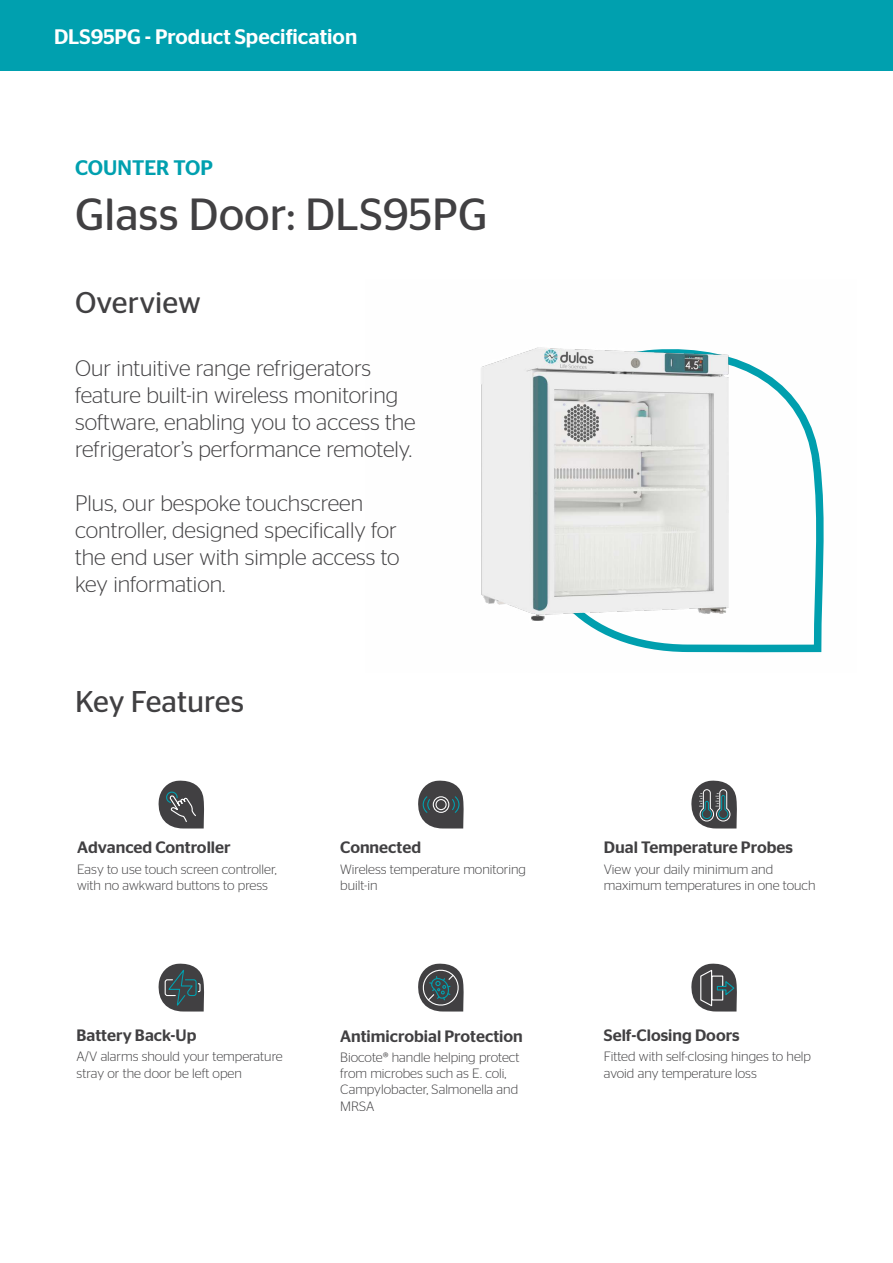
<style>
.page{position:relative;width:893px;height:1263px;background:#fff}
.page>*{position:absolute;margin:0;border:0;box-sizing:border-box;transform-origin:0 0}
.t1{font:45px "Stag Sans";color:#414042}
.t2{font:30px "Stag Sans";color:#414042}
.t3{font:300 22.5px/27px "Stag Sans";color:#414042}
.t4{font:500 21px "Stag Sans";color:#fff}
.t5{font:500 21px "Stag Sans";color:#00a0af}
.t6{font:500 16.5px "Stag Sans";color:#414042}
.t7{font:300 13.5px/16.2px "Stag Sans";color:#414042}
</style>
<div class="page">
<div style="left:0;top:0;width:893px;height:71px;background:#00a0af"></div>
<svg style="left:158px;top:780px;width:46px;height:48px"></svg>
<svg style="left:418px;top:780px;width:46px;height:48px;background:#65696b"></svg>
<svg style="left:418px;top:963px;width:46px;height:48px"></svg>
<svg style="left:691px;top:963px;width:46px;height:48px"></svg>
<img style="left:481px;top:347px;width:343px;height:306px">
<svg style="left:158px;top:963px;width:46px;height:48px;background:#5f696b"></svg>
<svg style="left:691px;top:780px;width:46px;height:48px;background:#6b7274"></svg>
<h3 class="t4" style="left:54px;top:24px;width:305px">DLS95PG - Product Specification</h3>
<h3 class="t5" style="left:75px;top:155px;width:139px">COUNTER TOP</h3>
<h1 class="t1" style="left:75px;top:189px;width:414px">Glass Door: DLS95PG</h1>
<h2 class="t2" style="left:75px;top:286px;width:127px">Overview</h2>
<h3 class="t3" style="left:75px;top:354px;width:342px">Our intuitive range refrigerators feature built-in wireless monitoring software, enabling you to access the refrigerator’s performance remotely.</h3>
<h3 class="t3" style="left:75px;top:489px;width:326px">Plus, our bespoke touchscreen controller, designed specifically for the end user with simple access to key information.</h3>
<h2 class="t2" style="left:75px;top:684px;width:170px">Key Features</h2>
<p class="t6" style="left:77px;top:838px;width:155px">Advanced Controller</p>
<p class="t7" style="left:77px;top:861px;width:201px">Easy to use touch screen controller, with no awkward buttons to press</p>
<p class="t6" style="left:77px;top:1026px;width:122px">Battery Back-Up</p>
<p class="t7" style="left:77px;top:1048px;width:208px">A/V alarms should your temperature stray or the door be left open</p>
<p class="t6" style="left:340px;top:838px;width:82px">Connected</p>
<p class="t7" style="left:340px;top:861px;width:187px">Wireless temperature monitoring built-in</p>
<p class="t6" style="left:340px;top:1026px;width:184px">Antimicrobial Protection</p>
<p class="t7" style="left:340px;top:1049px;width:181px">Biocote® handle helping protect from microbes such as E. coli,<br>Campylobacter, Salmonella and<br>MRSA</p>
<p class="t6" style="left:604px;top:838px;width:191px">Dual Temperature Probes</p>
<p class="t7" style="left:604px;top:861px;width:213px">View your daily minimum and maximum temperatures in one touch</p>
<p class="t6" style="left:604px;top:1026px;width:137px">Self-Closing Doors</p>
<p class="t7" style="left:604px;top:1048px;width:209px">Fitted with self-closing hinges to help avoid any temperature loss</p>
</div>
